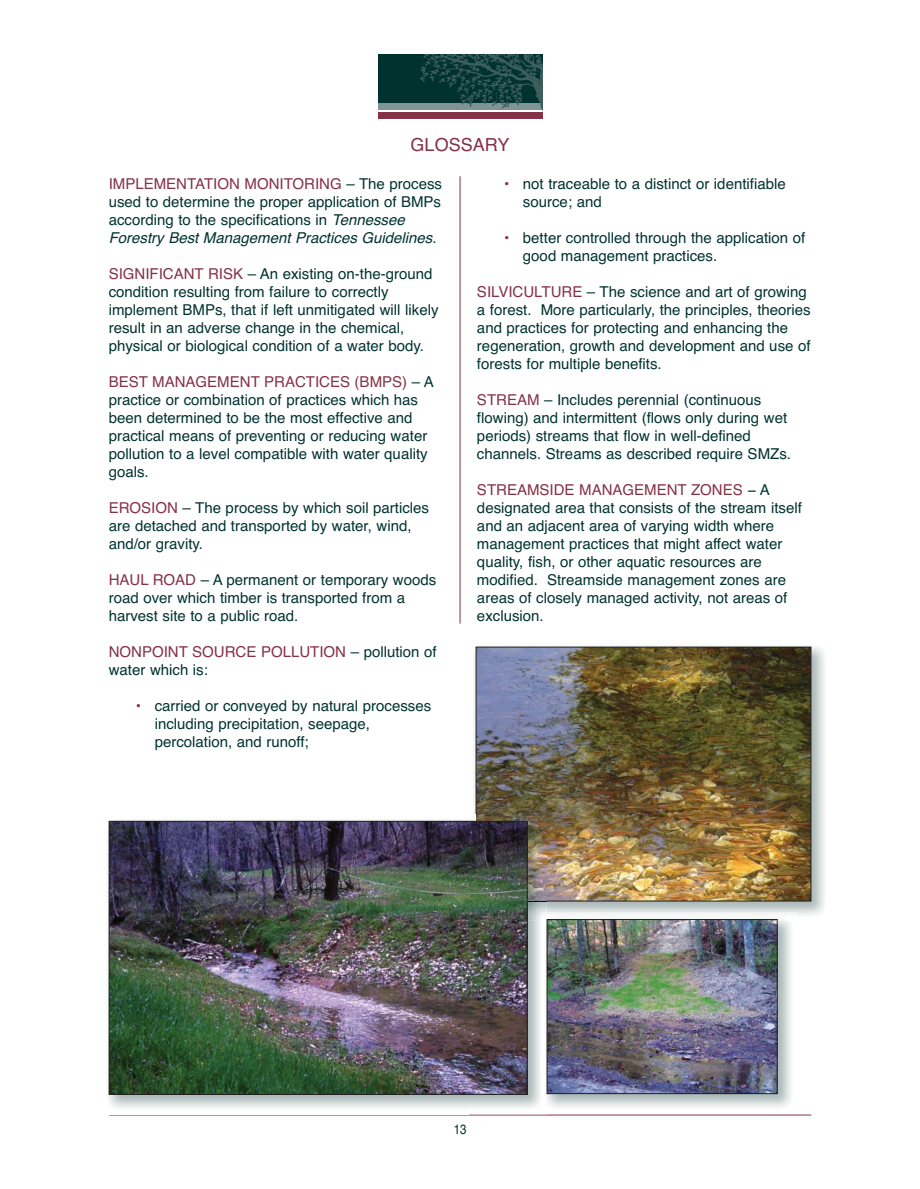
<style>
.page{position:relative;width:920px;height:1189px;background:#fff}
.page>*{position:absolute;margin:0;border:0;box-sizing:border-box;transform-origin:0 0}
.t1{font:18px "Helvetica";color:#853247}
.t2{font:15px/18px "Helvetica";color:#003330}
.t3{font:13.5px "Helvetica";color:#003330;scale:.85 1}
.s1{color:#853247}
.s2{font-style:italic}
</style>
<div class="page">
<hr style="left:109px;top:1114px;width:702px;height:1px;background:#853247">
<div style="left:378px;top:55px;width:164px;height:54px;background:#003330"></div>
<div style="left:378px;top:103px;width:164px;height:7px;background:#819495"></div>
<div style="left:378px;top:112px;width:164px;height:6px;background:#853247"></div>
<img style="left:420px;top:55px;width:122px;height:54px">
<img style="left:474px;top:646px;width:351px;height:269px">
<img style="left:477px;top:648px;width:332px;height:251px">
<div style="left:475px;top:646px;width:336px;height:255px;border:1px solid #231f20"></div>
<hr style="left:459px;top:176px;width:1px;height:447px;background:#853247">
<img style="left:108px;top:814px;width:438px;height:294px">
<img style="left:475px;top:814px;width:71px;height:88px">
<img style="left:111px;top:822px;width:414px;height:270px">
<div style="left:109px;top:820px;width:418px;height:274px;border:1px solid #231f20"></div>
<img style="left:546px;top:912px;width:250px;height:196px">
<img style="left:540px;top:920px;width:6px;height:188px">
<svg style="left:540px;top:912px;width:6px;height:8px"></svg>
<img style="left:548px;top:921px;width:227px;height:170px">
<div style="left:546px;top:919px;width:231px;height:174px;border:1px solid #231f20"></div>
<p class="t1" style="left:410px;top:138px;width:100px">GLOSSARY</p>
<p class="t2" style="left:109px;top:176px;width:335px"><span class="s1">IMPLEMENTATION MONITORING</span> – The process used to determine the proper application of BMPs according to the specifications in <span class="s2">Tennessee Forestry Best Management Practices Guidelines</span>.</p>
<p class="t2" style="left:109px;top:266px;width:331px"><span class="s1">SIGNIFICANT RISK</span> – An existing on-the-ground condition resulting from failure to correctly implement BMPs, that if left unmitigated will likely result in an adverse change in the chemical, physical or biological condition of a water body.</p>
<p class="t2" style="left:109px;top:374px;width:326px"><span class="s1">BEST MANAGEMENT PRACTICES (BMPS)</span> – A practice or combination of practices which has been determined to be the most effective and practical means of preventing or reducing water pollution to a level compatible with water quality goals.</p>
<p class="t2" style="left:109px;top:500px;width:322px"><span class="s1">EROSION</span> – The process by which soil particles are detached and transported by water, wind, and/or gravity.</p>
<p class="t2" style="left:109px;top:572px;width:329px"><span class="s1">HAUL ROAD</span> – A permanent or temporary woods road over which timber is transported from a harvest site to a public road.</p>
<p class="t2" style="left:109px;top:644px;width:329px"><span class="s1">NONPOINT SOURCE POLLUTION</span> – pollution of water which is:</p>
<p class="t2" style="left:155px;top:698px;width:278px;text-indent:-19px"><span class="s1">•</span> carried or conveyed by natural processes including precipitation, seepage, percolation, and runoff;</p>
<p class="t2" style="left:523px;top:176px;width:264px;text-indent:-19px"><span class="s1">•</span> not traceable to a distinct or identifiable source; and</p>
<p class="t2" style="left:523px;top:230px;width:284px;text-indent:-19px"><span class="s1">•</span> better controlled through the application of good management practices.</p>
<p class="t2" style="left:477px;top:284px;width:335px"><span class="s1">SILVICULTURE</span> – The science and art of growing a forest. More particularly, the principles, theories and practices for protecting and enhancing the regeneration, growth and development and use of forests for multiple benefits.</p>
<p class="t2" style="left:477px;top:392px;width:315px"><span class="s1">STREAM</span> – Includes perennial (continuous flowing) and intermittent (flows only during wet periods) streams that flow in well-defined channels. Streams as described require SMZs.</p>
<p class="t2" style="left:477px;top:482px;width:326px"><span class="s1">STREAMSIDE MANAGEMENT ZONES</span> − A designated area that consists of the stream itself and an adjacent area of varying width where management practices that might affect water quality, fish, or other aquatic resources are modified. Streamside management zones are areas of closely managed activity, not areas of exclusion.</p>
<p class="t3" style="left:453px;top:1124px;width:17px">13</p>
</div>
